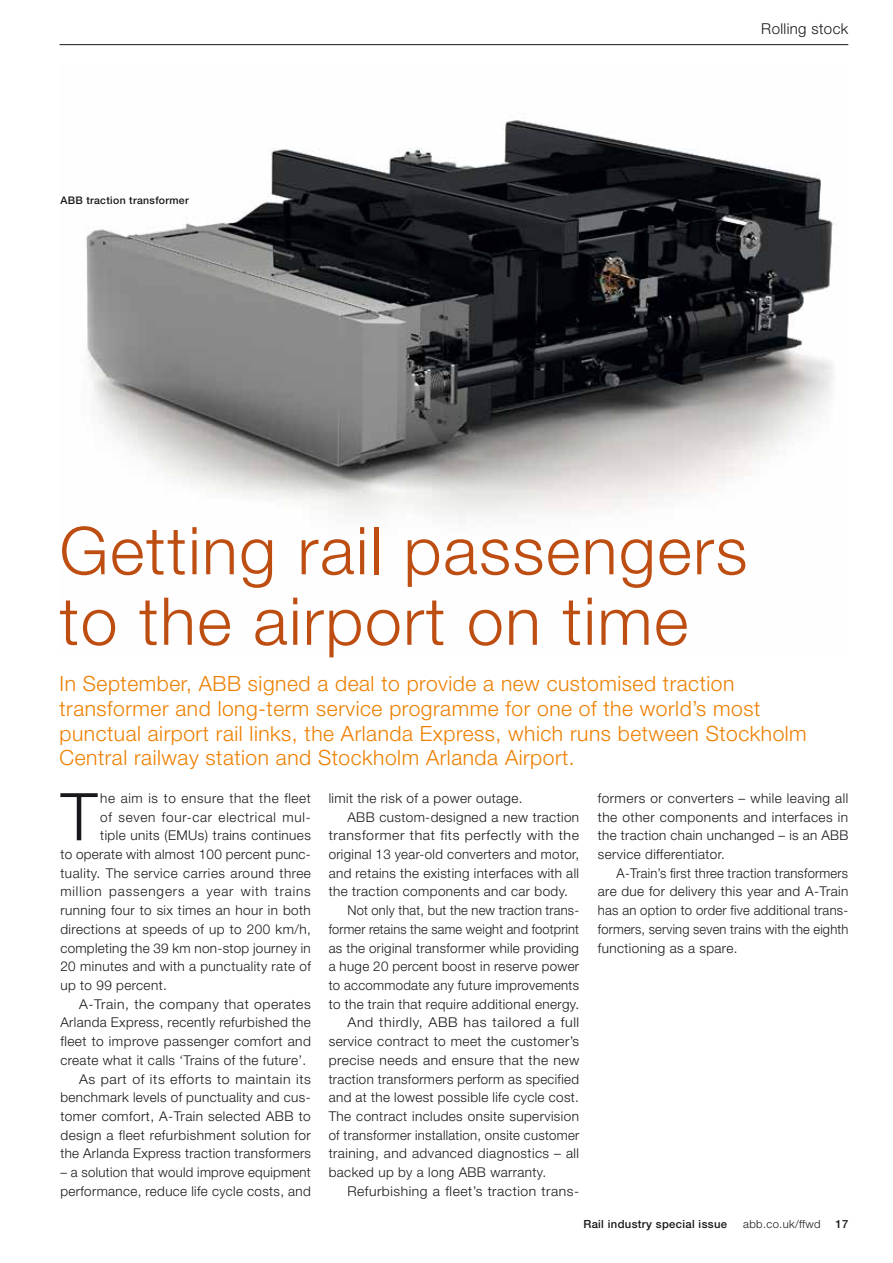
<style>
.page{position:relative;width:893px;height:1263px;background:#fff}
.page>*{position:absolute;margin:0;border:0;box-sizing:border-box;transform-origin:0 0}
.t1{font:300 66px/70.5px "Helvetica Neue";letter-spacing:.025em;color:#bd4d11}
.t2{font:300 65.85px "Helvetica Neue";color:#1a171c}
.t3{font:300 21px/24.8px "Helvetica Neue";letter-spacing:.025em;color:#ee7f00}
.t4{font:300 15px "Helvetica Neue";letter-spacing:.025em;color:#1a171c}
.t5{font:300 13.5px/18.8px "Helvetica Neue";letter-spacing:.03em;color:#1a171c}
.t6{font:300 13.5px/18.8px "Helvetica Neue";letter-spacing:.03em;color:#1a171c;text-align:justify;scale:.96 1}
.t7{font:300 13.5px "Helvetica Neue";letter-spacing:.03em;color:#1a171c;scale:1.05 1}
.t8{font:300 13.5px "Helvetica Neue";letter-spacing:.03em;color:#1a171c;scale:.95 1}
.t9{font:300 13.5px "Helvetica Neue";letter-spacing:.065em;color:#1a171c}
.t10{font:300 13.5px "Helvetica Neue";letter-spacing:.05em;color:#1a171c;scale:1.05 1}
.t11{font:300 13.5px "Helvetica Neue";letter-spacing:.055em;color:#1a171c}
.t12{font:500 11.25px "Helvetica Neue";letter-spacing:.03em;color:#1a171c}
.t13{font:300 11.25px "Helvetica Neue";letter-spacing:.03em;color:#1a171c}
.t14{font:500 10.5px "Helvetica Neue";letter-spacing:.03em;color:#1a171c}
</style>
<div class="page">
<hr style="left:60px;top:44px;width:788px;height:1px;background:#1a171c">
<img style="left:86px;top:116px;width:750px;height:401px">
<p class="t14" style="left:60px;top:194px;width:130px">ABB traction transformer</p>
<p class="t4" style="left:761px;top:20px;width:89px">Rolling stock</p>
<h1 class="t1" style="left:60px;top:514px;width:689px">Getting rail passengers to the airport on time</h1>
<p class="t3" style="left:60px;top:671px;width:749px">In September, ABB signed a deal to provide a new customised traction transformer and long-term service programme for one of the world’s most punctual airport rail links, the Arlanda Express, which runs between Stockholm Central railway station and Stockholm Arlanda Airport.</p>
<h2 class="t2" style="left:61px;top:777px;width:38px">T</h2>
<p class="t5" style="left:100px;top:788px;width:212px">he aim is to ensure that the fleet</p>
<p class="t11" style="left:100px;top:808px;width:212px">of seven four-car electrical mul-</p>
<p class="t5" style="left:100px;top:826px;width:212px">tiple units (EMUs) trains continues</p>
<p class="t5" style="left:60px;top:844px;width:252px">to operate with almost 100 percent punc-</p>
<p class="t5" style="left:60px;top:863px;width:252px">tuality. The service carries around three</p>
<p class="t9" style="left:60px;top:883px;width:252px">million passengers a year with trains</p>
<p class="t5" style="left:60px;top:901px;width:252px">running four to six times an hour in both</p>
<p class="t5" style="left:60px;top:919px;width:252px">directions at speeds of up to 200 km/h,</p>
<p class="t5" style="left:60px;top:938px;width:252px">completing the 39 km non-stop journey in</p>
<p class="t5" style="left:60px;top:957px;width:252px">20 minutes and with a punctuality rate of</p>
<p class="t5" style="left:60px;top:975px;width:108px">up to 99 percent.</p>
<p class="t5" style="left:79px;top:994px;width:233px">A-Train, the company that operates</p>
<p class="t5" style="left:60px;top:1013px;width:252px">Arlanda Express, recently refurbished the</p>
<p class="t5" style="left:60px;top:1032px;width:252px">fleet to improve passenger comfort and</p>
<p class="t5" style="left:60px;top:1050px;width:247px">create what it calls ‘Trains of the future’.</p>
<p class="t7" style="left:79px;top:1070px;width:222px">As part of its efforts to maintain its</p>
<p class="t5" style="left:60px;top:1088px;width:252px">benchmark levels of punctuality and cus-</p>
<p class="t5" style="left:60px;top:1106px;width:252px">tomer comfort, A-Train selected ABB to</p>
<p class="t5" style="left:60px;top:1125px;width:252px">design a fleet refurbishment solution for</p>
<p class="t5" style="left:60px;top:1144px;width:252px">the Arlanda Express traction transformers</p>
<p class="t5" style="left:60px;top:1162px;width:252px">– a solution that would improve equipment performance, reduce life cycle costs, and</p>
<p class="t5" style="left:329px;top:788px;width:195px">limit the risk of a power outage.</p>
<p class="t5" style="left:347px;top:807px;width:233px">ABB custom-designed a new traction</p>
<p class="t7" style="left:329px;top:827px;width:240px">transformer that fits perfectly with the</p>
<p class="t5" style="left:329px;top:844px;width:252px">original 13 year-old converters and motor,</p>
<p class="t5" style="left:329px;top:863px;width:252px">and retains the existing interfaces with all</p>
<p class="t5" style="left:329px;top:882px;width:241px">the traction components and car body.</p>
<p class="t6" style="left:347px;top:901px;width:243px">Not only that, but the new traction trans-</p>
<p class="t8" style="left:329px;top:921px;width:265px">former retains the same weight and footprint</p>
<p class="t5" style="left:329px;top:938px;width:252px">as the original transformer while providing</p>
<p class="t5" style="left:329px;top:957px;width:252px">a huge 20 percent boost in reserve power</p>
<p class="t5" style="left:329px;top:975px;width:252px">to accommodate any future improvements</p>
<p class="t5" style="left:329px;top:994px;width:252px">to the train that require additional energy.</p>
<p class="t10" style="left:347px;top:1014px;width:222px">And thirdly, ABB has tailored a full</p>
<p class="t5" style="left:329px;top:1032px;width:252px">service contract to meet the customer’s</p>
<p class="t5" style="left:329px;top:1050px;width:252px">precise needs and ensure that the new</p>
<p class="t5" style="left:329px;top:1069px;width:252px">traction transformers perform as specified</p>
<p class="t5" style="left:329px;top:1088px;width:252px">and at the lowest possible life cycle cost.</p>
<p class="t5" style="left:329px;top:1106px;width:252px">The contract includes onsite supervision</p>
<p class="t5" style="left:329px;top:1125px;width:252px">of transformer installation, onsite customer</p>
<p class="t5" style="left:329px;top:1144px;width:252px">training, and advanced diagnostics – all</p>
<p class="t5" style="left:329px;top:1162px;width:219px">backed up by a long ABB warranty.</p>
<p class="t5" style="left:347px;top:1181px;width:233px">Refurbishing a fleet’s traction trans-</p>
<p class="t5" style="left:598px;top:788px;width:252px;text-align:justify">formers or converters – while leaving all the other components and interfaces in the traction chain unchanged – is an ABB service differentiator.</p>
<p class="t6" style="left:598px;top:863px;width:263px;text-indent:19px">A-Train’s first three traction transformers are due for delivery this year and A-Train has an option to order five additional trans&shy;formers, serving seven trains with the eighth functioning as a spare.</p>
<p class="t12" style="left:583px;top:1217px;width:145px">Rail industry special issue</p>
<p class="t13" style="left:743px;top:1217px;width:79px">abb.co.uk/ffwd</p>
<p class="t12" style="left:835px;top:1217px;width:14px">17</p>
</div>
